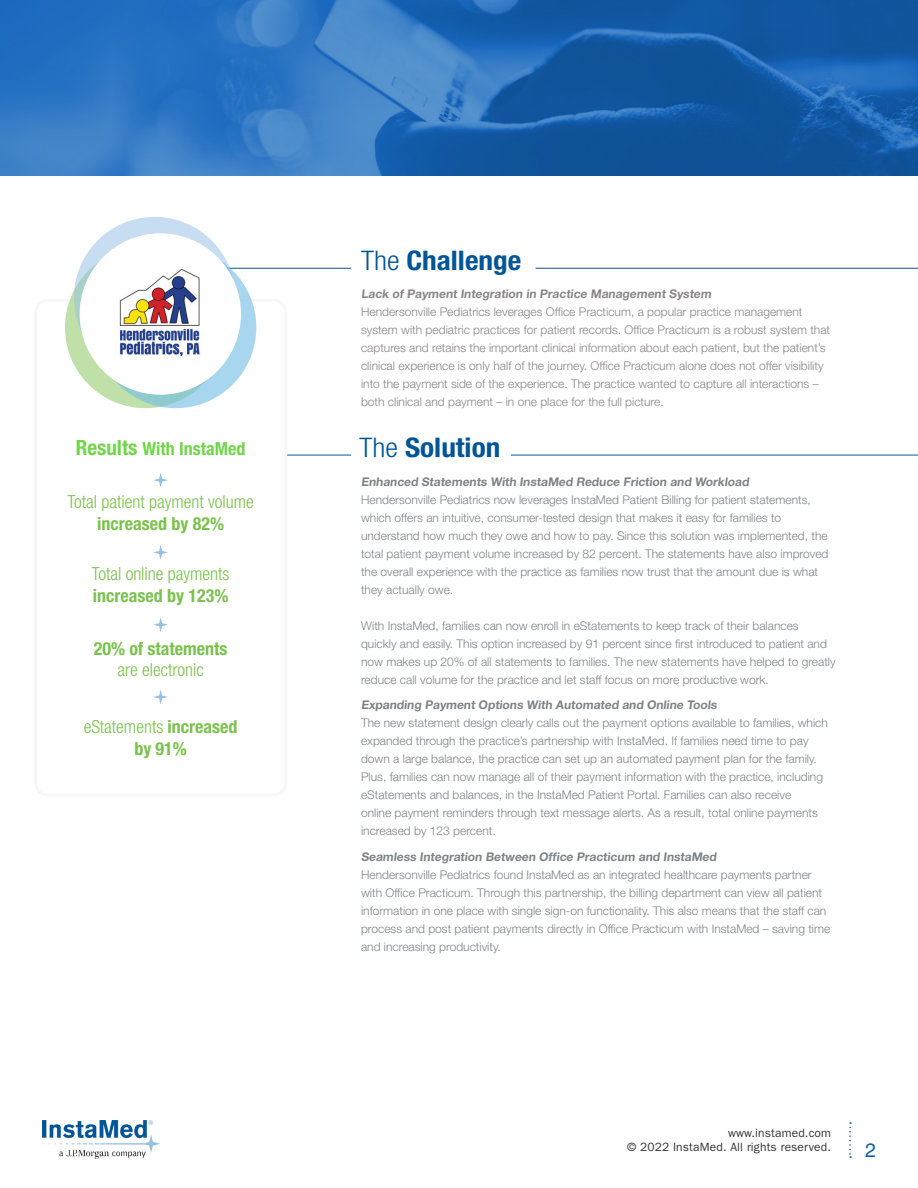
<style>
.page{position:relative;width:918px;height:1188px;background:#fff}
.page>*{position:absolute;margin:0;border:0;box-sizing:border-box;transform-origin:0 0}
.t1{font:700 condensed 27px "Helvetica Neue LT Std";color:#005596;scale:1.08 1}
.t2{font:19.5px "Helvetica LT Std";color:#0e64a1}
.Keypoint{font:300 condensed 18px/21.6px "Helvetica Neue LT Std";color:#7ac24d;text-align:center}
.Keypoint-2{font:700 condensed 18px/22.5px "Helvetica Neue LT Std";color:#7ac24d;text-align:center}
.Keypoint-3{font:700 condensed 18px "Helvetica Neue LT Std";color:#72d54a}
.t3{font:300 12px/18px "Helvetica Neue LT Std";color:#808385}
.Keypoint-4{font:300 12px/18px "Helvetica Neue LT Std";color:#898687}
.t4{font:700 12px "Helvetica Neue LT Std";color:#808385}
.Keypoint-5{font:700 12px "Helvetica Neue LT Std";color:#898687}
.t5{font:12px/14.4px "ITC Franklin Gothic Std";letter-spacing:.01em;color:#363536;text-align:right}
.s1{font-size:21px}
.s2{font-weight:700}
.s3{font-weight:300}
</style>
<div class="page">
<img style="left:43px;top:1121px;width:116px;height:38px">
<svg style="left:849px;top:1122px;width:2px;height:36px"></svg>
<hr style="left:156px;top:268px;width:195px;height:1px;background:#0b5595">
<hr style="left:156px;top:455px;width:195px;height:1px;background:#0b5595">
<img style="left:0;top:0;width:918px;height:176px">
<hr style="left:536px;top:268px;width:382px;height:1px;background:#0b5595">
<div style="left:36px;top:300px;width:250px;height:495px;background:#fff;border-radius:13px"></div>
<div style="left:34px;top:299px;width:253px;height:498px;border:3px solid #f7f7f8;border-radius:13px"></div>
<svg style="left:154px;top:690px;width:14px;height:14px"></svg>
<svg style="left:153px;top:473px;width:15px;height:14px"></svg>
<svg style="left:153px;top:545px;width:15px;height:15px"></svg>
<svg style="left:153px;top:617px;width:15px;height:15px"></svg>
<div style="left:65px;top:247px;width:161px;height:161px;background:#bfe1a9;border-radius:50%"></div>
<svg style="left:95px;top:247px;width:161px;height:161px;background:#a2d4e7"></svg>
<svg style="left:74px;top:217px;width:161px;height:161px;background:#c3dbec"></svg>
<div style="left:80px;top:233px;width:161px;height:162px;background:#fff;border-radius:50%"></div>
<img style="left:117px;top:269px;width:84px;height:91px">
<hr style="left:511px;top:455px;width:407px;height:1px;background:#0b5595">
<p class="Keypoint-3" style="left:76px;top:437px;width:171px"><span class="s1">Results</span> With InstaMed</p>
<p class="Keypoint" style="left:68px;top:491px;width:188px">Total patient payment volume <span class="s2">increased by 82%</span></p>
<p class="Keypoint" style="left:92px;top:563px;width:139px;text-align:left">Total online payments <span class="s2">increased by 123%</span></p>
<p class="Keypoint-2" style="left:94px;top:637px;width:135px">20% of statements</p>
<p class="Keypoint" style="left:118px;top:658px;width:88px">are electronic</p>
<p class="Keypoint-2" style="left:84px;top:715px;width:155px"><span class="s3">eStatements</span> increased by 91%</p>
<p class="t1" style="left:361px;top:244px;width:150px"><span class="s3">The</span> Challenge</p>
<p class="Keypoint-5" style="left:361px;top:286px;width:354px">Lack of Payment Integration in Practice Management System</p>
<p class="Keypoint-4" style="left:361px;top:302px;width:471px">Hendersonville Pediatrics leverages Office Practicum, a popular practice management system with pediatric practices for patient records. Office Practicum is a robust system that captures and retains the important clinical information about each patient, but the patient’s clinical experience is only half of the journey. Office Practicum alone does not offer visibility into the payment side of the experience. The practice wanted to capture all interactions – both clinical and payment – in one place for the full picture.</p>
<p class="t1" style="left:360px;top:431px;width:132px"><span class="s3">The</span> Solution</p>
<p class="t4" style="left:361px;top:474px;width:391px">Enhanced Statements With InstaMed Reduce Friction and Workload</p>
<p class="t3" style="left:361px;top:490px;width:469px">Hendersonville Pediatrics now leverages InstaMed Patient Billing for patient statements, which offers an intuitive, consumer-tested design that makes it easy for families to understand how much they owe and how to pay. Since this solution was implemented, the total patient payment volume increased by 82 percent. The statements have also improved the overall experience with the practice as families now trust that the amount due is what they actually owe.</p>
<p class="t3" style="left:361px;top:616px;width:476px">With InstaMed, families can now enroll in eStatements to keep track of their balances quickly and easily. This option increased by 91 percent since first introduced to patient and now makes up 20% of all statements to families. The new statements have helped to greatly reduce call volume for the practice and let staff focus on more productive work.</p>
<p class="t4" style="left:361px;top:698px;width:359px">Expanding Payment Options With Automated and Online Tools</p>
<p class="t3" style="left:361px;top:714px;width:468px">The new statement design clearly calls out the payment options available to families, which expanded through the practice’s partnership with InstaMed. If families need time to pay down a large balance, the practice can set up an automated payment plan for the family.<br>Plus, families can now manage all of their payment information with the practice, including eStatements and balances, in the InstaMed Patient Portal. Families can also receive<br>online payment reminders through text message alerts. As a result, total online payments increased by 123 percent.</p>
<p class="t4" style="left:361px;top:849px;width:359px">Seamless Integration Between Office Practicum and InstaMed</p>
<p class="t3" style="left:361px;top:865px;width:471px">Hendersonville Pediatrics found InstaMed as an integrated healthcare payments partner with Office Practicum. Through this partnership, the billing department can view all patient information in one place with single sign-on functionality. This also means that the staff can process and post patient payments directly in Office Practicum with InstaMed – saving time and increasing productivity.</p>
<p class="t5" style="left:627px;top:1126px;width:205px">www.instamed.com<br>© 2022 InstaMed. All rights reserved.</p>
<h2 class="t2" style="left:865px;top:1139px;width:12px">2</h2>
</div>
